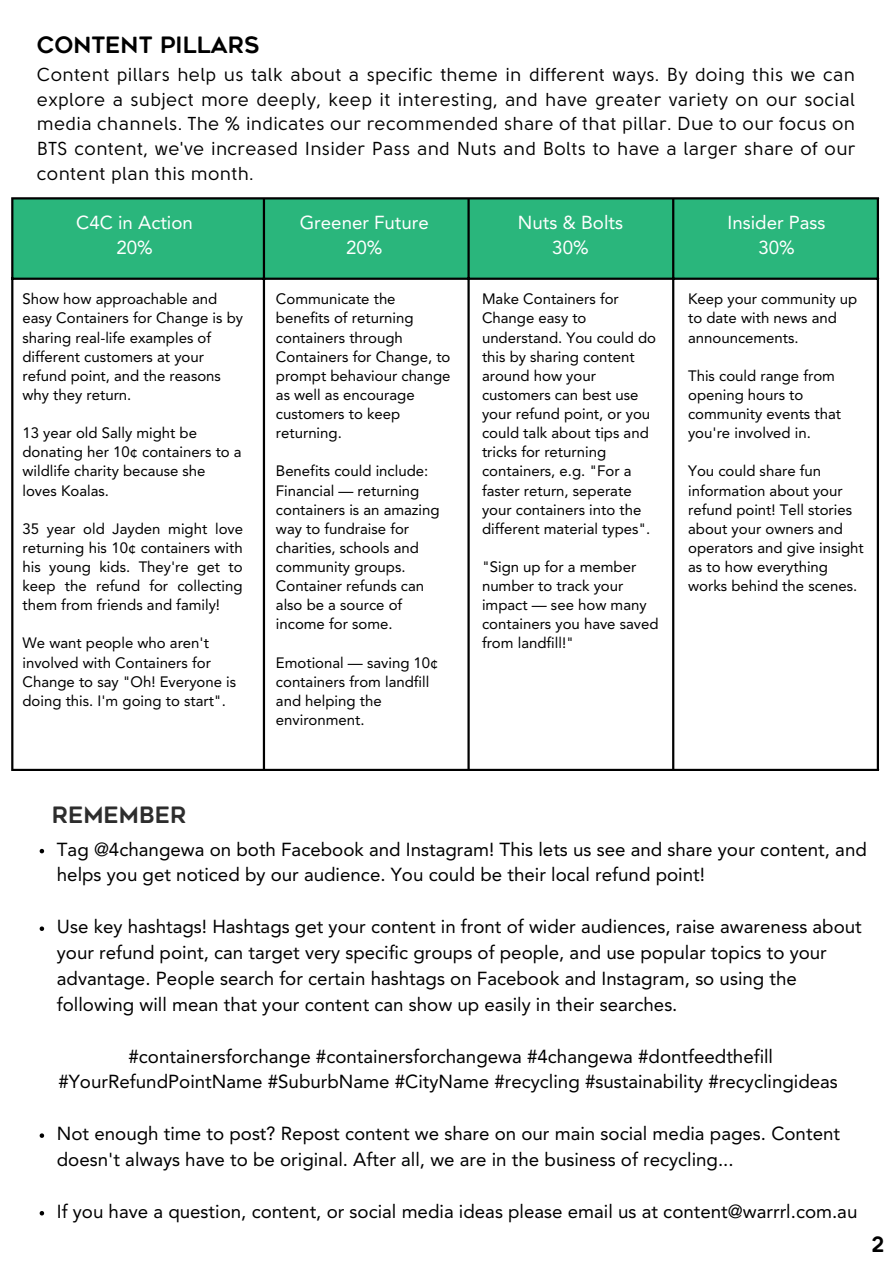
<style>
.page{position:relative;width:893px;height:1264px;background:#fff}
.page>*{position:absolute;margin:0;border:0;box-sizing:border-box;transform-origin:0 0}
.t1{font:22.5px "Geometos Rounded";color:#000}
.t2{font:22.5px "Geometos Rounded";color:#2d2d2d}
.t3{font:21px "Geometos Rounded";color:#000}
.t4{font:18.75px/25.8px "Avenir LT Std";color:#000}
.t5{font:18.75px/24.8px "Solomon Sans";letter-spacing:.01em;color:#000;text-align:justify}
.t6{font:18.75px/24.8px "Avenir LT Std";color:#fff;text-align:center}
.t7{font:15px/19px "Avenir LT Std";color:#000}
.s1{color:#fff}
</style>
<div class="page">
<div style="left:13px;top:199px;width:863px;height:78px;background:#2ab67c"></div>
<hr style="left:11px;top:199px;width:2px;height:569px;background:#000">
<hr style="left:263px;top:199px;width:2px;height:569px;background:#000">
<hr style="left:467px;top:199px;width:2px;height:569px;background:#000">
<hr style="left:672px;top:199px;width:2px;height:569px;background:#000">
<hr style="left:876px;top:199px;width:2px;height:569px;background:#000">
<hr style="left:11px;top:197px;width:867px;height:2px;background:#000">
<hr style="left:11px;top:277px;width:867px;height:3px;background:#000">
<hr style="left:11px;top:768px;width:867px;height:3px;background:#000">
<svg style="left:40px;top:848px;width:4px;height:5px"></svg>
<svg style="left:40px;top:926px;width:4px;height:5px"></svg>
<svg style="left:40px;top:1133px;width:4px;height:4px"></svg>
<svg style="left:40px;top:1211px;width:4px;height:4px"></svg>
<h1 class="t1" style="left:37px;top:36px;width:224px">CONTENT PILLARS</h1>
<p class="t5" style="left:37px;top:63px;width:820px">Content pillars help us talk about a specific theme in different ways. By doing this we can explore a subject more deeply, keep it interesting, and have greater variety on our social media channels. The % indicates our recommended share of that pillar. Due to our focus on BTS content, we've increased Insider Pass and Nuts and Bolts to have a larger share of our content plan this month.</p>
<p class="t6" style="left:76px;top:212px;width:118px">C4C in Action<br>20%</p>
<p class="t6" style="left:300px;top:212px;width:131px">Greener Future<br>20%</p>
<p class="t6" style="left:518px;top:212px;width:107px">Nuts &amp; Bolts<br>30%</p>
<p class="t6" style="left:727px;top:212px;width:99px">Insider Pass<br>30%</p>
<p class="t7" style="left:22px;top:291px;width:222px">Show how approachable and easy Containers for Change is by sharing real-life examples of different customers at your refund point, and the reasons why they return.</p>
<p class="t7" style="left:22px;top:425px;width:221px">13 year old Sally might be donating her 10¢ containers to a wildlife charity because she loves Koalas.</p>
<p class="t7" style="left:22px;top:520px;width:222px;text-align:justify">35 year old Jayden might love returning his 10¢ containers with his young kids. They're get to keep the refund for collecting them from friends and family!</p>
<p class="t7" style="left:22px;top:635px;width:215px">We want people who aren't involved with Containers for<br>Change to say "Oh! Everyone is doing this. I'm going to start".</p>
<p class="t7" style="left:482px;top:291px;width:175px">Make Containers for<br>Change easy to understand. You could do this by sharing content around how your customers can best use your refund point, or you could talk about tips and tricks for returning containers, e.g. "For a faster return, seperate your containers into the different material types".</p>
<p class="t7" style="left:482px;top:558px;width:178px">"Sign up for a member number to track your impact — see how many containers you have saved from landfill!"</p>
<p class="t7" style="left:276px;top:291px;width:176px">Communicate the benefits of returning containers through<br>Containers for Change, to prompt behaviour change as well as encourage customers to keep returning.</p>
<p class="t7" style="left:276px;top:463px;width:165px">Benefits could include:<br>Financial — returning containers is an amazing way to fundraise for charities, schools and community groups.<br>Container refunds can also be a source of income for some.</p>
<p class="t7" style="left:276px;top:654px;width:164px">Emotional — saving 10¢ containers from landfill and helping the environment.</p>
<p class="t7" style="left:688px;top:291px;width:170px">Keep your community up to date with news and announcements.</p>
<p class="t7" style="left:688px;top:367px;width:154px">This could range from opening hours to community events that you're involved in.</p>
<p class="t7" style="left:688px;top:463px;width:177px">You could share fun information about your refund point! Tell stories about your owners and operators and give insight as to how everything works behind the scenes.</p>
<h1 class="t2" style="left:52px;top:806px;width:142px">REMEMBER<span class="s1">!</span></h1>
<p class="t4" style="left:57px;top:838px;width:811px">Tag @4changewa on both Facebook and Instagram! This lets us see and share your content, and helps you get noticed by our audience. You could be their local refund point!</p>
<p class="t4" style="left:57px;top:915px;width:806px">Use key hashtags! Hashtags get your content in front of wider audiences, raise awareness about your refund point, can target very specific groups of people, and use popular topics to your advantage. People search for certain hashtags on Facebook and Instagram, so using the following will mean that your content can show up easily in their searches.</p>
<p class="t4" style="left:58px;top:1044px;width:781px;text-align:center">#containersforchange #containersforchangewa #4changewa #dontfeedthefill #YourRefundPointName #SuburbName #CityName #recycling #sustainability #recyclingideas</p>
<p class="t4" style="left:57px;top:1122px;width:784px">Not enough time to post? Repost content we share on our main social media pages. Content doesn't always have to be original. After all, we are in the business of recycling...</p>
<p class="t4" style="left:57px;top:1199px;width:802px">If you have a question, content, or social media ideas please email us at content@warrrl.com.au</p>
<h2 class="t3" style="left:871px;top:1236px;width:15px">2</h2>
</div>
